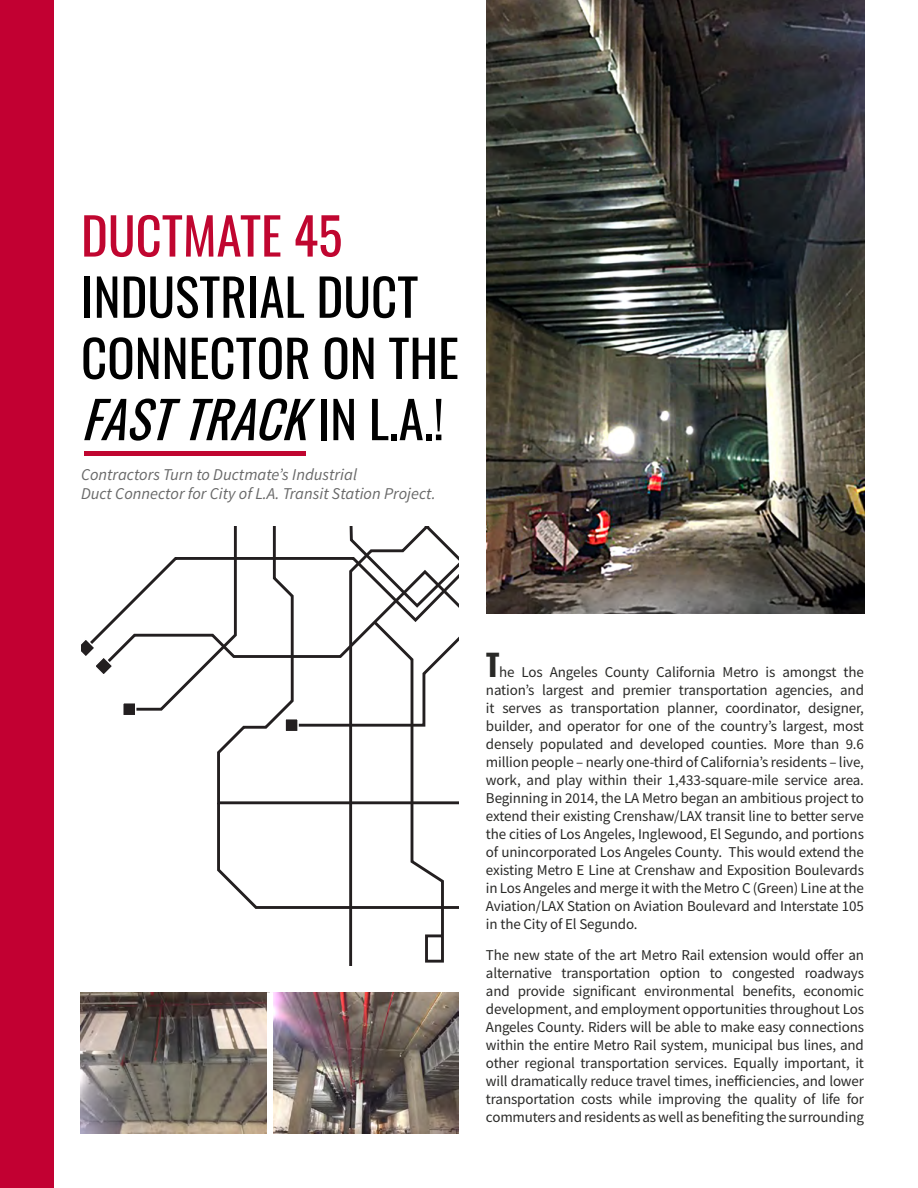
<style>
.page{position:relative;width:918px;height:1188px;background:#fff}
.page>*{position:absolute;margin:0;border:0;box-sizing:border-box;transform-origin:0 0}
.t1{font:51px/61.2px "Oswald";color:#000}
.t2{font:51px "Oswald";color:#c00630}
.t3{font:italic 16.5px/19.8px "Source Sans Variable";letter-spacing:.02em;color:#282828}
.t4{font:15px/18px "Source Sans Pro";letter-spacing:-.01em;color:#292927;text-align:justify}
.s1{font-style:italic}
.s2{font-family:"Oswald";font-weight:700;font-size:30px}
</style>
<div class="page">
<img style="left:486px;top:0;width:378px;height:614px">
<hr style="left:84px;top:452px;width:222px;height:4px;background:#c00630">
<div style="left:0;top:0;width:54px;height:1188px;background:#c20032"></div>
<svg style="left:81px;top:526px;width:378px;height:438px"></svg>
<img style="left:81px;top:992px;width:378px;height:142px">
<div style="left:267px;top:992px;width:6px;height:142px;background:#fff"></div>
<h1 class="t2" style="left:81px;top:190px;width:263px">DUCTMATE 45</h1>
<h1 class="t1" style="left:81px;top:261px;width:379px">INDUSTRIAL DUCT<br>CONNECTOR ON THE<br><span class="s1">FASTTRACK</span>I N L . A . !</h1>
<p class="t3" style="left:81px;top:464px;width:356px">Contractors Turn to Ductmate’s Industrial<br>Duct Connector for City of L.A. Transit Station Project.</p>
<p class="t4" style="left:486px;top:662px;width:380px"><span class="s2">T</span>he Los Angeles County California Metro is amongst the nation’s largest and premier transportation agencies, and it serves as transportation planner, coordinator, designer, builder, and operator for one of the country’s largest, most densely populated and developed counties. More than 9.6 million people – nearly one-third of California’s residents – live, work, and play within their 1,433-square-mile service area.<br>Beginning in 2014, the LA Metro began an ambitious project to extend their existing Crenshaw/LAX transit line to better serve the cities of Los Angeles, Inglewood, El Segundo, and portions of unincorporated Los Angeles County. This would extend the existing Metro E Line at Crenshaw and Exposition Boulevards in Los Angeles and merge it with the Metro C (Green) Line at the Aviation/LAX Station on Aviation Boulevard and Interstate 105 in the City of El Segundo.</p>
<p class="t4" style="left:486px;top:946px;width:380px">The new state of the art Metro Rail extension would offer an alternative transportation option to congested roadways and provide significant environmental benefits, economic development, and employment opportunities throughout Los Angeles County. Riders will be able to make easy connections within the entire Metro Rail system, municipal bus lines, and other regional transportation services. Equally important, it will dramatically reduce travel times, inefficiencies, and lower transportation costs while improving the quality of life for commuters and residents as well as benefiting the surrounding</p>
</div>
